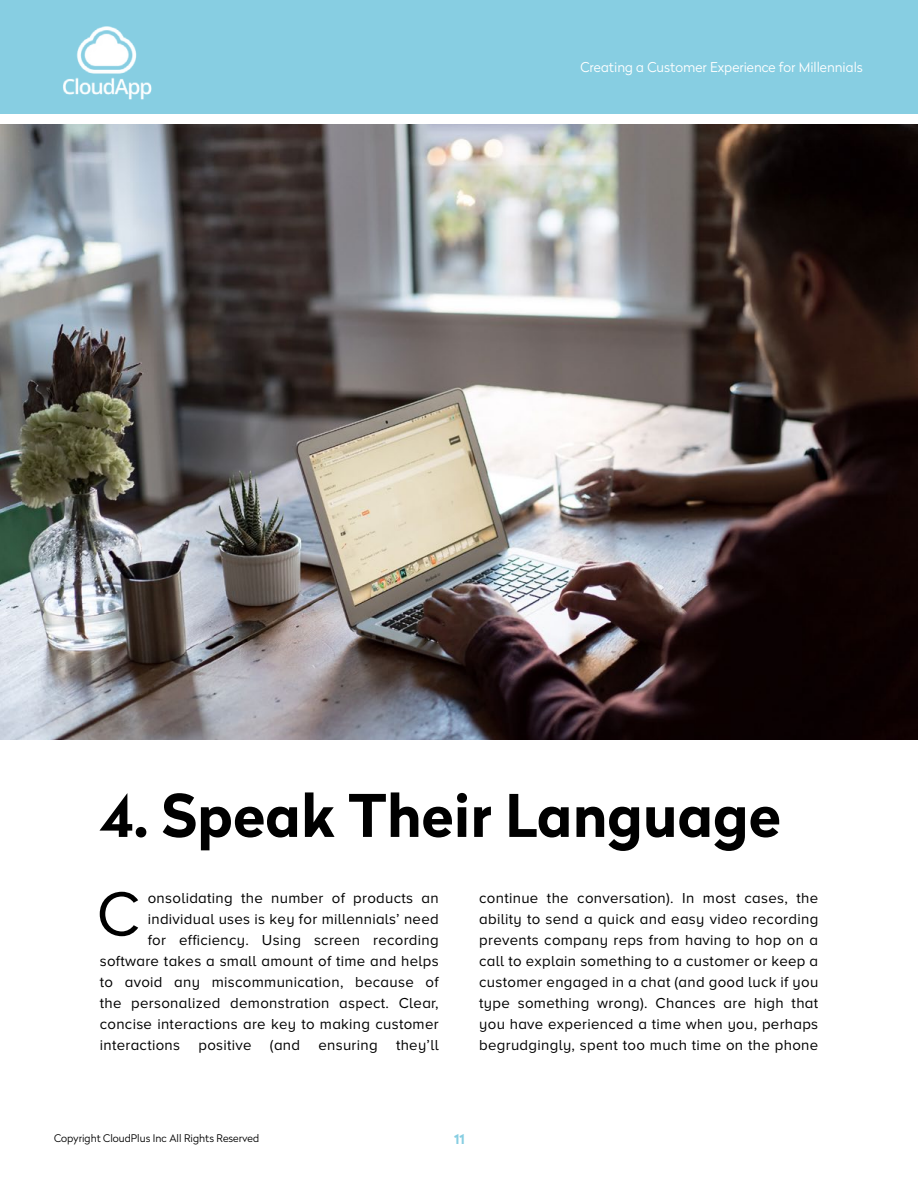
<style>
.page{position:relative;width:918px;height:1188px;background:#fff}
.page>*{position:absolute;margin:0;border:0;box-sizing:border-box;transform-origin:0 0}
.t1{font:64.5px "Proxima Nova A";color:#000}
.t2{font:700 58.5px "Radikal";color:#000}
.t3{font:15px/21px "Proxima Nova A";letter-spacing:.02em;color:#000;text-align:right}
.t4{font:300 13.5px "Radikal";color:#fff}
.t5{font:700 13.5px "Radikal";color:#87cee2}
.t6{font:300 10.5px "Radikal";color:#000}
</style>
<div class="page">
<img style="left:0;top:124px;width:918px;height:616px">
<div style="left:0;top:0;width:918px;height:114px;background:#87cee2"></div>
<img style="left:63px;top:26px;width:89px;height:74px">
<p class="t4" style="left:580px;top:58px;width:284px">Creating a Customer Experience for Millennials</p>
<h2 class="t2" style="left:100px;top:773px;width:683px">4. Speak Their Language</h2>
<h1 class="t1" style="left:96px;top:878px;width:45px">C</h1>
<p class="t3" style="left:100px;top:887px;width:341px">onsolidating the number of products an individual uses is key for millennials’ need<br>for efficiency. Using screen recording software takes a small amount of time and helps to avoid any miscommunication, because of the personalized demonstration aspect. Clear, concise interactions are key to making customer interactions positive (and ensuring they’ll</p>
<p class="t3" style="left:479px;top:887px;width:341px;text-align:justify">continue the conversation). In most cases, the ability to send a quick and easy video recording prevents company reps from having to hop on a call to explain something to a customer or keep a customer engaged in a chat (and good luck if you type something wrong). Chances are high that you have experienced a time when you, perhaps begrudgingly, spent too much time on the phone</p>
<p class="t6" style="left:54px;top:1131px;width:207px">Copyright CloudPlus Inc All Rights Reserved</p>
<p class="t5" style="left:454px;top:1129px;width:12px">11</p>
</div>
